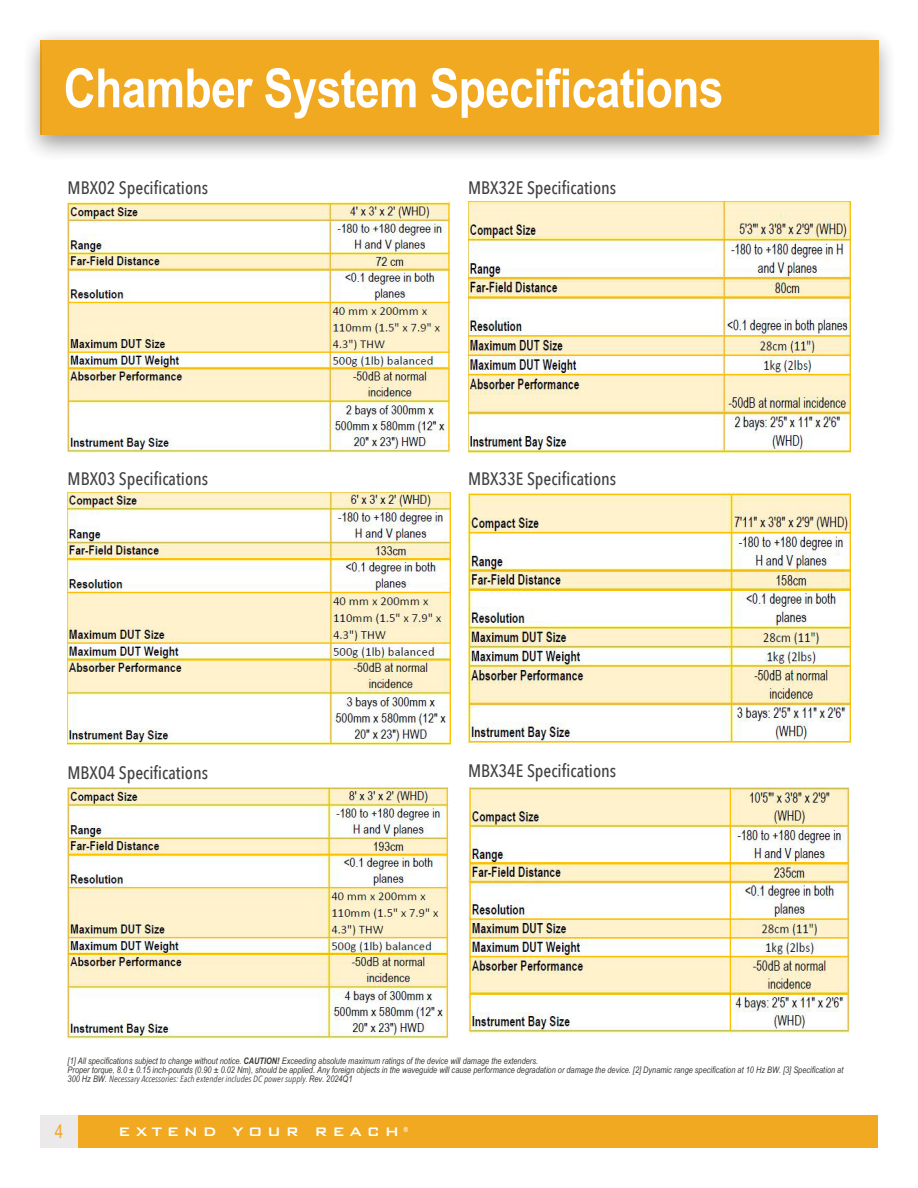
<style>
.page{position:relative;width:918px;height:1188px;background:#fff}
.page>*{position:absolute;margin:0;border:0;box-sizing:border-box;transform-origin:0 0}
.t1{font:700 54px "Arial Narrow";letter-spacing:-.01em;color:#fff}
.t2{font:18.75px "Arial Narrow";color:#f2a922}
.t3{font:500 18px "Avenir Next Condensed";color:#414141}
.t4{font:500 16.5px "Bank Gothic";letter-spacing:.28em;color:#fff}
.Footnotes{font:italic 9px/9px "Arial Narrow";color:#383935}
.t5{font:700 7.05px "Arial Narrow";color:#fff}
.s1{font-weight:700}
.s2{font-family:"Avenir Next Condensed";color:#414141}
</style>
<div class="page">
<div style="left:40px;top:1115px;width:38px;height:33px;background:#ebe9e9"></div>
<div style="left:78px;top:1115px;width:800px;height:33px;background:#f2a922"></div>
<div style="left:23px;top:28px;width:874px;height:134px;background:#383935;opacity:.3"></div>
<div style="left:42px;top:40px;width:837px;height:95px;background:#f2a922"></div>
<img style="left:68px;top:202px;width:382px;height:251px">
<img style="left:68px;top:493px;width:382px;height:251px">
<img style="left:68px;top:788px;width:381px;height:251px">
<img style="left:468px;top:202px;width:382px;height:251px">
<img style="left:468px;top:493px;width:382px;height:251px">
<img style="left:468px;top:788px;width:382px;height:246px">
<p class="t1" style="left:64px;top:47px;width:661px">Chamber System Specifications</p>
<p class="t3" style="left:68px;top:177px;width:142px">MBX02 Specifications</p>
<p class="t3" style="left:468px;top:176px;width:150px">MBX32E Specifications</p>
<p class="t3" style="left:68px;top:468px;width:142px">MBX03 Specifications</p>
<p class="t3" style="left:468px;top:468px;width:150px">MBX33E Specifications</p>
<p class="t3" style="left:67px;top:762px;width:142px">MBX04 Specifications</p>
<p class="t3" style="left:468px;top:760px;width:150px">MBX34E Specifications</p>
<p class="Footnotes" style="left:68px;top:1056px;width:472px">[1] All specifications subject to change without notice. <span class="s1">CAUTION!</span> Exceeding absolute maximum ratings of the device will damage the extenders.</p>
<p class="Footnotes" style="left:68px;top:1065px;width:777px">Proper torque, 8.0 ± 0.15 inch-pounds (0.90 ± 0.02 Nm), should be applied. Any foreign objects in the waveguide will cause performance degradation or damage the device. [2] Dynamic range specification at 10 Hz BW. [3] Specification at<br>300 Hz BW. <span class="s2">Necessary Accessories: Each extender includes DC power supply.</span> Rev. 2024Q1</p>
<h2 class="t2" style="left:55px;top:1117px;width:10px">4</h2>
<h3 class="t4" style="left:118px;top:1119px;width:282px">EXTEND YOUR REACH</h3>
<p class="t5" style="left:404px;top:1124px;width:6px">®</p>
</div>
